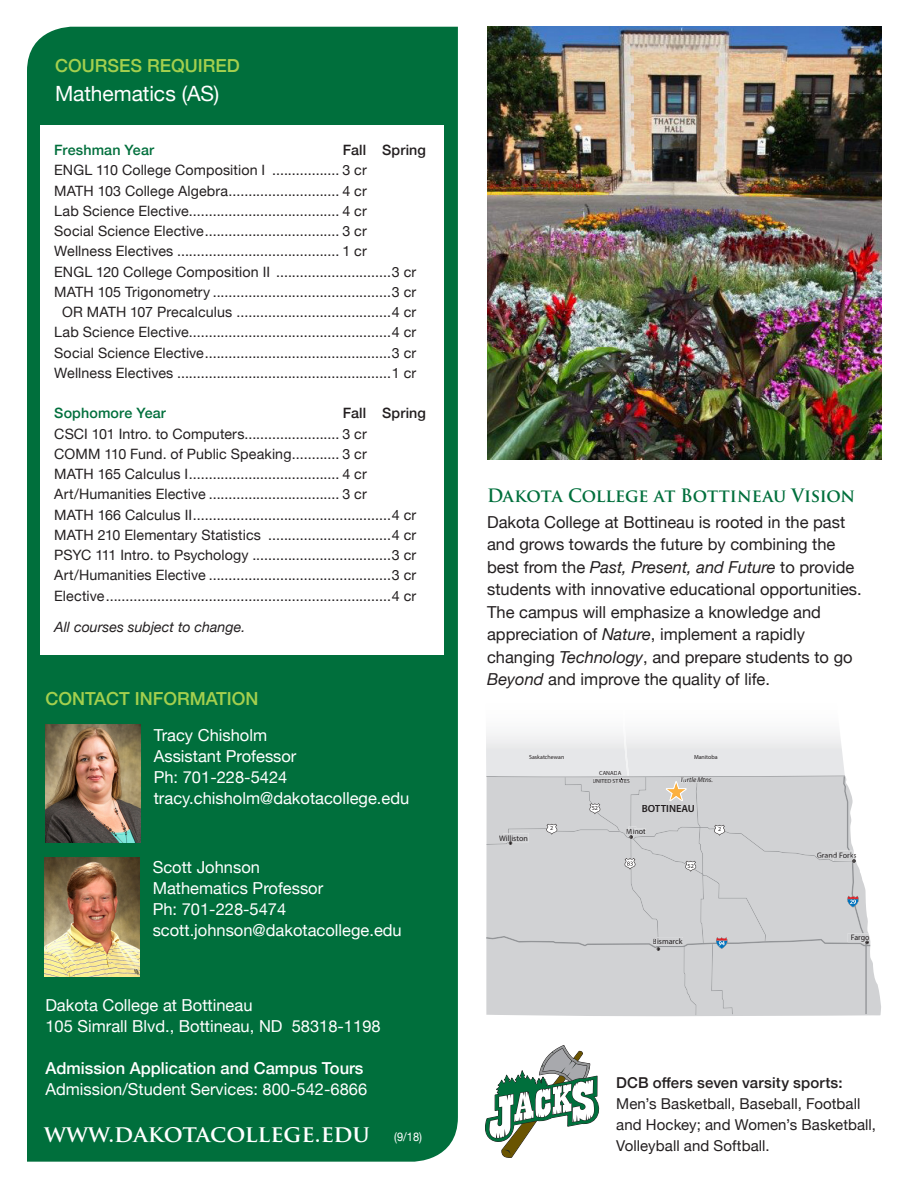
<style>
.page{position:relative;width:918px;height:1188px;background:#fff}
.page>*{position:absolute;margin:0;border:0;box-sizing:border-box;transform-origin:0 0}
.bullets{font:700 23.1px "Trajan Pro";color:#fff}
.subheads{font:21px "Helvetica Neue";letter-spacing:-.005em;color:#fff}
.t1{font:500 18px "Helvetica Neue";color:#a4cf4e}
.t2{font:700 18px "Trajan Pro";letter-spacing:-.005em;color:#006f3c}
.t3{font:16.5px/22.5px "Helvetica Neue";color:#231f20}
.t4{font:16.5px "Helvetica Neue";color:#fff}
.t5{font:500 16.5px "Helvetica Neue";color:#fff}
.Paragraph_Style_1{font:15px/21px "Helvetica Neue";letter-spacing:.005em;color:#231f20}
.t6{font:14.25px/20.2px "Helvetica Neue";letter-spacing:.01em;color:#231f20;text-align:center}
.t7{font:italic 14.25px "Helvetica Neue";color:#231f20}
.t8{font:500 14.25px "Helvetica Neue";letter-spacing:.01em;color:#006f3c}
.t9{font:500 14.25px "Helvetica Neue";letter-spacing:.01em;color:#231f20}
.t10{font:12px "Helvetica Neue";color:#fff;scale:.92 1}
.t11{font:600 10.5px "Myriad Pro";color:#231f20}
.t12{font:7.95px "Myriad Pro";color:#231f20}
.t13{font:italic 7.05px "Myriad Pro";color:#231f20}
.t14{font:6.15px "Myriad Pro";color:#231f20}
.t15{font:6px/7.5px "Myriad Pro";color:#231f20;text-align:center}
.s1{font-style:italic}
.s2{font-weight:500}
</style>
<div class="page">
<div style="left:27px;top:27px;width:431px;height:1135px;background:#006f3c"></div>
<div style="left:41px;top:125px;width:403px;height:529px;background:#fff"></div>
<img style="left:45px;top:725px;width:95px;height:118px">
<img style="left:44px;top:857px;width:95px;height:120px">
<img style="left:487px;top:27px;width:394px;height:432px">
<div style="left:486px;top:776px;width:384px;height:238px;background:#d1d2d4"></div>
<svg style="left:653px;top:937px;width:30px;height:14px"></svg>
<div style="left:657px;top:939px;width:25px;height:5px;background:#d1d2d4"></div>
<svg style="left:626px;top:827px;width:20px;height:12px"></svg>
<svg style="left:817px;top:851px;width:39px;height:12px"></svg>
<svg style="left:848px;top:933px;width:21px;height:11px"></svg>
<svg style="left:624px;top:858px;width:12px;height:12px"></svg>
<svg style="left:716px;top:937px;width:12px;height:12px"></svg>
<svg style="left:845px;top:896px;width:15px;height:11px"></svg>
<svg style="left:486px;top:733px;width:359px;height:81px;background:#dddedf"></svg>
<svg style="left:685px;top:861px;width:12px;height:11px"></svg>
<svg style="left:714px;top:825px;width:11px;height:11px"></svg>
<svg style="left:486px;top:824px;width:134px;height:21px;background:#cfcfd1"></svg>
<svg style="left:485px;top:1045px;width:115px;height:113px"></svg>
<p class="t1" style="left:55px;top:51px;width:186px">COURSES REQUIRED</p>
<p class="subheads" style="left:55px;top:78px;width:166px">Mathematics (AS)</p>
<p class="t8" style="left:54px;top:139px;width:101px">Freshman Year</p>
<p class="t9" style="left:343px;top:139px;width:85px">Fall Spring</p>
<p class="t6" style="left:54px;top:161px;width:314px">ENGL 110 College Composition I ................. 3 cr</p>
<p class="t6" style="left:54px;top:181px;width:314px">MATH 103 College Algebra............................ 4 cr</p>
<p class="t6" style="left:54px;top:201px;width:314px">Lab Science Elective...................................... 4 cr</p>
<p class="t6" style="left:54px;top:222px;width:314px">Social Science Elective.................................. 3 cr</p>
<p class="t6" style="left:54px;top:242px;width:314px">Wellness Electives ......................................... 1 cr</p>
<p class="t6" style="left:54px;top:262px;width:364px">ENGL 120 College Composition II .............................3 cr</p>
<p class="t6" style="left:54px;top:282px;width:364px">MATH 105 Trigonometry .............................................3 cr<br>OR MATH 107 Precalculus .......................................4 cr</p>
<p class="t6" style="left:54px;top:323px;width:364px">Lab Science Elective...................................................4 cr</p>
<p class="t6" style="left:54px;top:343px;width:364px">Social Science Elective...............................................3 cr</p>
<p class="t6" style="left:54px;top:363px;width:364px">Wellness Electives ......................................................1 cr</p>
<p class="t8" style="left:54px;top:402px;width:113px">Sophomore Year</p>
<p class="t9" style="left:343px;top:402px;width:85px">Fall Spring</p>
<p class="t6" style="left:54px;top:424px;width:314px">CSCI 101 Intro. to Computers........................ 3 cr</p>
<p class="t6" style="left:54px;top:444px;width:314px">COMM 110 Fund. of Public Speaking............ 3 cr</p>
<p class="t6" style="left:54px;top:465px;width:314px">MATH 165 Calculus I...................................... 4 cr</p>
<p class="t6" style="left:54px;top:485px;width:314px">Art/Humanities Elective ................................. 3 cr</p>
<p class="t6" style="left:54px;top:505px;width:364px">MATH 166 Calculus II..................................................4 cr</p>
<p class="t6" style="left:54px;top:525px;width:364px">MATH 210 Elementary Statistics ...............................4 cr</p>
<p class="t6" style="left:54px;top:546px;width:364px">PSYC 111 Intro. to Psychology ...................................3 cr</p>
<p class="t6" style="left:54px;top:566px;width:364px">Art/Humanities Elective ..............................................3 cr</p>
<p class="t6" style="left:54px;top:586px;width:364px">Elective........................................................................4 cr</p>
<p class="t7" style="left:54px;top:617px;width:193px">All courses subject to change.</p>
<p class="t1" style="left:45px;top:684px;width:215px">CONTACT INFORMATION</p>
<p class="t4" style="left:154px;top:724px;width:115px">Tracy Chisholm</p>
<p class="t4" style="left:154px;top:745px;width:144px">Assistant Professor</p>
<p class="t4" style="left:154px;top:766px;width:135px">Ph: 701-228-5424</p>
<p class="t4" style="left:154px;top:787px;width:257px">tracy.chisholm@dakotacollege.edu</p>
<p class="t4" style="left:153px;top:856px;width:109px">Scott Johnson</p>
<p class="t4" style="left:153px;top:877px;width:172px">Mathematics Professor</p>
<p class="t4" style="left:153px;top:898px;width:135px">Ph: 701-228-5474</p>
<p class="t4" style="left:153px;top:919px;width:251px">scott.johnson@dakotacollege.edu</p>
<p class="t4" style="left:45px;top:994px;width:209px">Dakota College at Bottineau</p>
<p class="t4" style="left:45px;top:1015px;width:337px">105 Simrall Blvd., Bottineau, ND 58318-1198</p>
<p class="t5" style="left:45px;top:1055px;width:320px">Admission Application and Campus Tours</p>
<p class="t4" style="left:45px;top:1078px;width:323px">Admission/Student Services: 800-542-6866</p>
<p class="bullets" style="left:44px;top:1119px;width:327px">www.dakotacollege.edu</p>
<p class="t10" style="left:394px;top:1128px;width:32px">(9/18)</p>
<p class="t2" style="left:487px;top:485px;width:370px">Dakota College at Bottineau Vision</p>
<p class="t3" style="left:487px;top:511px;width:376px">Dakota College at Bottineau is rooted in the past and grows towards the future by combining the best from the <span class="s1">Past, Present, and Future</span> to provide students with innovative educational opportunities.<br>The campus will emphasize a knowledge and appreciation of <span class="s1">Nature</span>, implement a rapidly changing <span class="s1">Technology</span>, and prepare students to go <span class="s1">Beyond</span> and improve the quality of life.</p>
<p class="t15" style="left:529px;top:753px;width:37px">Saskatchewan</p>
<p class="t15" style="left:694px;top:753px;width:25px">Manitoba</p>
<p class="t15" style="left:592px;top:769px;width:39px">CANADA<br>UNITED STATES</p>
<p class="t11" style="left:642px;top:802px;width:55px">BOTTINEAU</p>
<p class="t13" style="left:680px;top:776px;width:34px">Turtle Mtns.</p>
<p class="t14" style="left:592px;top:805px;width:8px">52</p>
<p class="t12" style="left:499px;top:833px;width:30px">Williston</p>
<p class="t14" style="left:550px;top:825px;width:5px">2</p>
<p class="t12" style="left:626px;top:826px;width:21px">Minot</p>
<p class="t14" style="left:688px;top:862px;width:8px">52</p>
<p class="t14" style="left:718px;top:826px;width:5px">2</p>
<p class="t12" style="left:653px;top:937px;width:31px">Bismarck</p>
<p class="t12" style="left:817px;top:850px;width:41px">Grand Forks</p>
<p class="t12" style="left:851px;top:932px;width:20px">Fargo</p>
<p class="Paragraph_Style_1" style="left:616px;top:1073px;width:261px"><span class="s2">DCB offers seven varsity sports:<br></span>Men’s Basketball, Baseball, Football and Hockey; and Women’s Basketball, Volleyball and Softball.</p>
</div>
